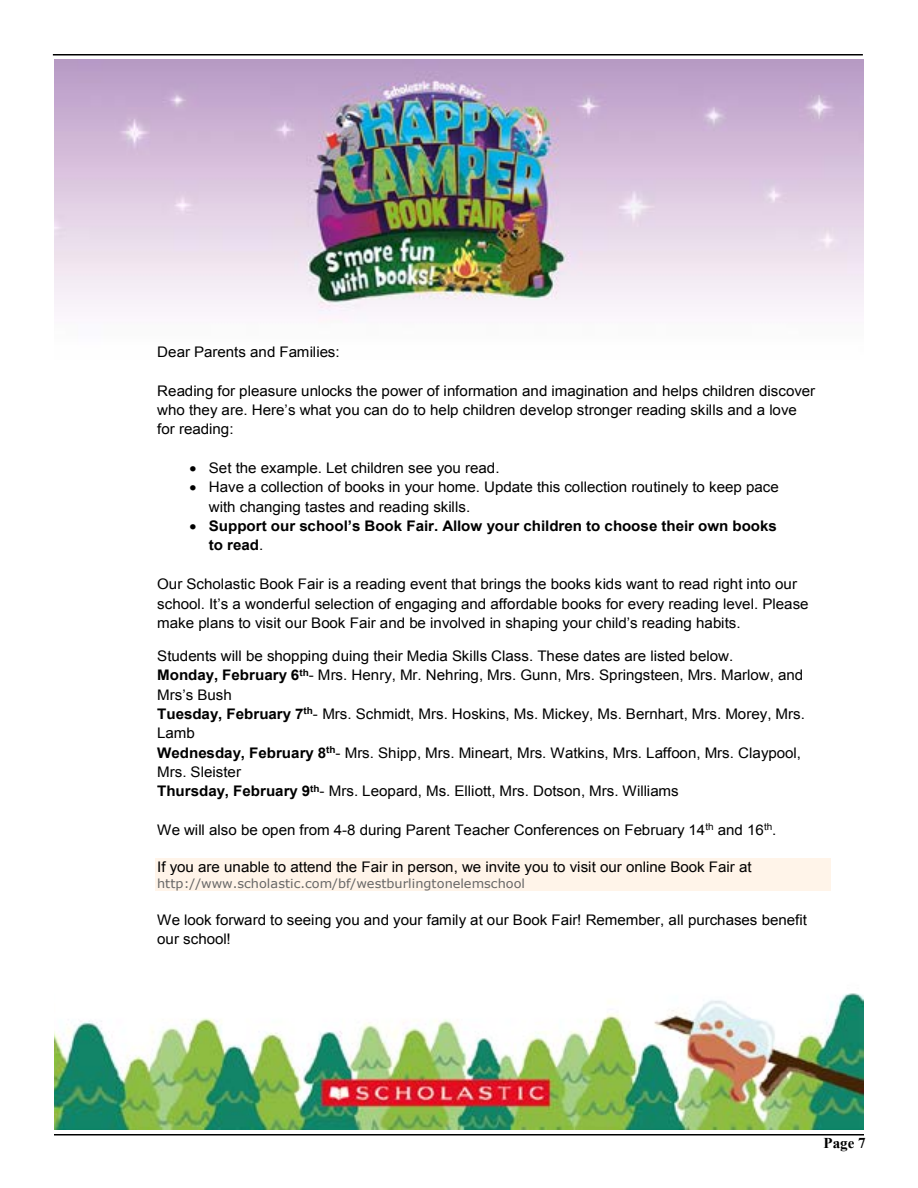
<style>
.page{position:relative;width:918px;height:1188px;background:#fff}
.page>*{position:absolute;margin:0;border:0;box-sizing:border-box;transform-origin:0 0}
.t1{font:700 15px "Times New Roman";color:#000}
.t2{font:14.55px/19.4px "Arial";color:#000;scale:1.04 1}
.t3{font:700 14.55px/19.4px "Arial";color:#000;scale:1.04 1}
.t4{font:12.45px "Verdana";letter-spacing:.005em;color:#666;scale:1.04 1}
.s1{font-weight:400}
.s2{font-weight:700}
</style>
<div class="page">
<hr style="left:54px;top:1134px;width:810px;height:2px;background:#000">
<hr style="left:53px;top:54px;width:810px;height:2px;background:#000">
<img style="left:54px;top:59px;width:810px;height:1070px">
<div style="left:155px;top:859px;width:675px;height:16px;background:#fff4e9"></div>
<div style="left:155px;top:875px;width:675px;height:15px;background:#fff4e9"></div>
<p class="t2" style="left:157px;top:342px;width:177px">Dear Parents and Families:</p>
<p class="t2" style="left:157px;top:381px;width:634px">Reading for pleasure unlocks the power of information and imagination and helps children discover who they are. Here’s what you can do to help children develop stronger reading skills and a love for reading:</p>
<p class="t2" style="left:190px;top:458px;width:300px">• Set the example. Let children see you read.</p>
<p class="t2" style="left:209px;top:478px;width:550px;text-indent:-19px">• Have a collection of books in your home. Update this collection routinely to keep pace with changing tastes and reading skills.</p>
<p class="t3" style="left:209px;top:517px;width:548px;text-indent:-19px">• Support our school’s Book Fair. Allow your children to choose their own books to read<span class="s1">.</span></p>
<p class="t2" style="left:157px;top:574px;width:628px">Our Scholastic Book Fair is a reading event that brings the books kids want to read right into our school. It’s a wonderful selection of engaging and affordable books for every reading level. Please make plans to visit our Book Fair and be involved in shaping your child’s reading habits.</p>
<p class="t2" style="left:157px;top:647px;width:624px">Students will be shopping duing their Media Skills Class. These dates are listed below.<br><span class="s2">Monday, February 6</span><sup>th</sup>- Mrs. Henry, Mr. Nehring, Mrs. Gunn, Mrs. Springsteen, Mrs. Marlow, and Mrs’s Bush<br><span class="s2">Tuesday, February 7</span><sup>th</sup>- Mrs. Schmidt, Mrs. Hoskins, Ms. Mickey, Ms. Bernhart, Mrs. Morey, Mrs.<br>Lamb<br><span class="s2">Wednesday, February 8</span><sup>th</sup>- Mrs. Shipp, Mrs. Mineart, Mrs. Watkins, Mrs. Laffoon, Mrs. Claypool, Mrs. Sleister<br><span class="s2">Thursday, February 9</span><sup>th</sup>- Mrs. Leopard, Ms. Elliott, Mrs. Dotson, Mrs. Williams</p>
<p class="t2" style="left:157px;top:821px;width:597px">We will also be open from 4-8 during Parent Teacher Conferences on February 14<sup>th</sup> and 16<sup>th</sup>.</p>
<p class="t2" style="left:157px;top:857px;width:573px">If you are unable to attend the Fair in person, we invite you to visit our online Book Fair at</p>
<p class="t4" style="left:157px;top:875px;width:355px">http://www.scholastic.com/bf/westburlingtonelemschool</p>
<p class="t2" style="left:157px;top:911px;width:626px">We look forward to seeing you and your family at our Book Fair! Remember, all purchases benefit our school!</p>
<p class="t1" style="left:824px;top:1133px;width:44px">Page 7</p>
</div>
